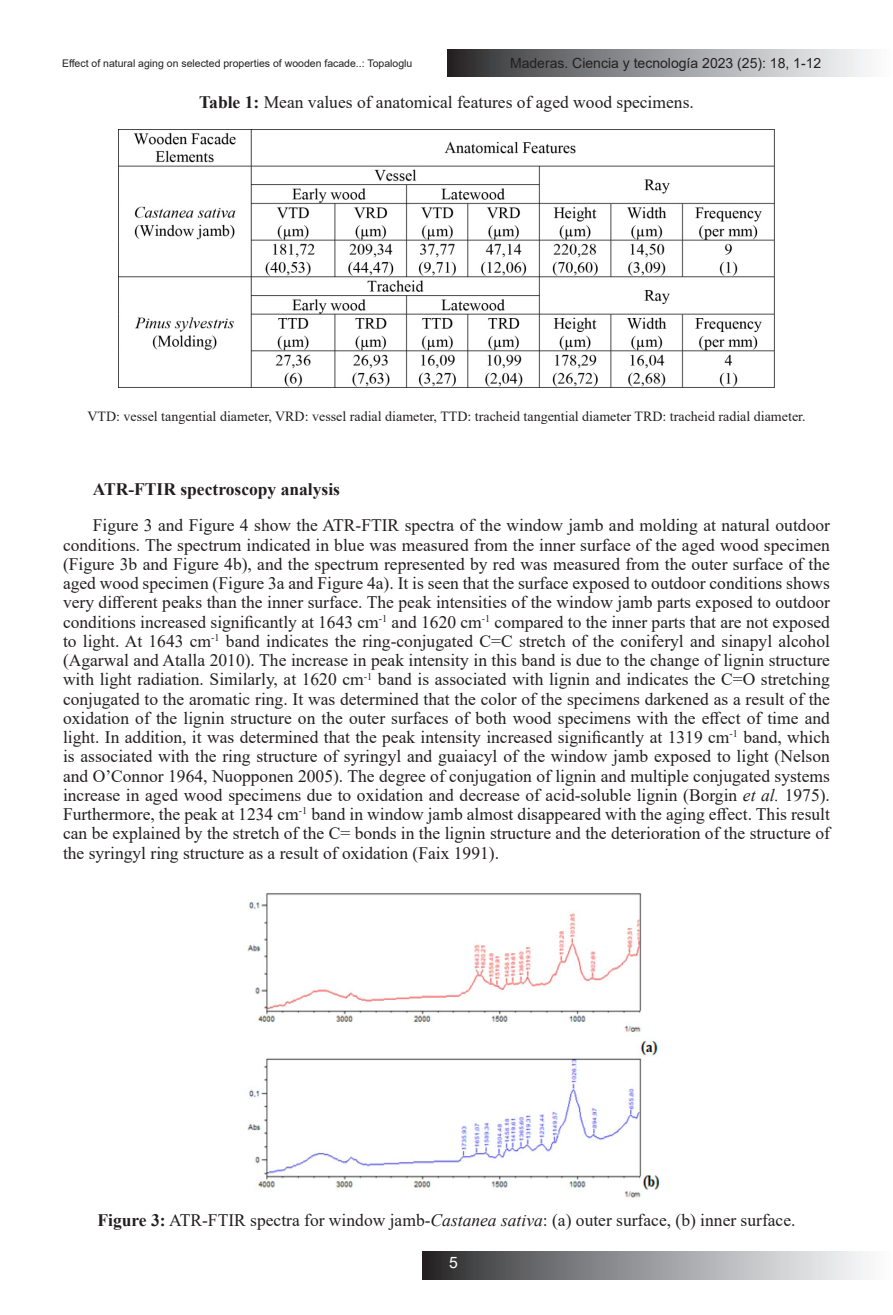
<style>
.page{position:relative;width:893px;height:1315px;background:#fff}
.page>*{position:absolute;margin:0;border:0;box-sizing:border-box;transform-origin:0 0}
.t1{font:17.5px/19.2px "Times New Roman";color:#231f20;text-align:justify}
.t2{font:700 17.5px "Times New Roman";color:#231f20}
.t3{font:15.75px "Arial";color:#fff}
.t4{font:14px "Times New Roman";color:#231f20}
.t5{font:14px "Arial";color:#231f20}
.t6{font:10.5px "Arial";color:#231f20}
.s1{font-weight:700}
.s2{font-style:italic}
</style>
<div class="page">
<svg style="left:448px;top:49px;width:420px;height:28px"></svg>
<svg style="left:423px;top:1252px;width:444px;height:27px"></svg>
<img style="left:118px;top:130px;width:657px;height:257px">
<img style="left:247px;top:893px;width:412px;height:305px">
<p class="t6" style="left:62px;top:56px;width:352px">Effect of natural aging on selected properties of wooden facade..: Topaloglu</p>
<p class="t5" style="left:510px;top:53px;width:313px">Maderas. Ciencia y tecnología 2023 (25): 18, 1-12</p>
<p class="t1" style="left:199px;top:92px;width:496px"><span class="s1">Table 1:</span> Mean values of anatomical features of aged wood specimens.</p>
<p class="t4" style="left:87px;top:406px;width:720px">VTD: vessel tangential diameter, VRD: vessel radial diameter, TTD: tracheid tangential diameter TRD: tracheid radial diameter.</p>
<p class="t2" style="left:93px;top:476px;width:249px">ATR-FTIR spectroscopy analysis</p>
<p class="t1" style="left:63px;top:515px;width:768px;text-indent:30px">Figure 3 and Figure 4 show the ATR-FTIR spectra of the window jamb and molding at natural outdoor conditions. The spectrum indicated in blue was measured from the inner surface of the aged wood specimen (Figure 3b and Figure 4b), and the spectrum represented by red was measured from the outer surface of the aged wood specimen (Figure 3a and Figure 4a). It is seen that the surface exposed to outdoor conditions shows very different peaks than the inner surface. The peak intensities of the window jamb parts exposed to outdoor conditions increased significantly at 1643 cm<sup>-1</sup> and 1620 cm<sup>-1</sup> compared to the inner parts that are not exposed to light. At 1643 cm<sup>-1</sup> band indicates the ring-conjugated C=C stretch of the coniferyl and sinapyl alcohol (Agarwal and Atalla 2010). The increase in peak intensity in this band is due to the change of lignin structure with light radiation. Similarly, at 1620 cm<sup>-1</sup> band is associated with lignin and indicates the C=O stretching conjugated to the aromatic ring. It was determined that the color of the specimens darkened as a result of the oxidation of the lignin structure on the outer surfaces of both wood specimens with the effect of time and light. In addition, it was determined that the peak intensity increased significantly at 1319 cm<sup>-1</sup> band, which is associated with the ring structure of syringyl and guaiacyl of the window jamb exposed to light (Nelson and O’Connor 1964, Nuopponen 2005). The degree of conjugation of lignin and multiple conjugated systems increase in aged wood specimens due to oxidation and decrease of acid-soluble lignin (Borgin <span class="s2">et al.</span> 1975).<br>Furthermore, the peak at 1234 cm<sup>-1</sup> band in window jamb almost disappeared with the aging effect. This result can be explained by the stretch of the C= bonds in the lignin structure and the deterioration of the structure of the syringyl ring structure as a result of oxidation (Faix 1991).</p>
<p class="t1" style="left:97px;top:1210px;width:700px"><span class="s1">Figure 3:</span> ATR-FTIR spectra for window jamb-<span class="s2">Castanea sativa</span>: (a) outer surface, (b) inner surface.</p>
<p class="t3" style="left:449px;top:1252px;width:10px">5</p>
</div>
